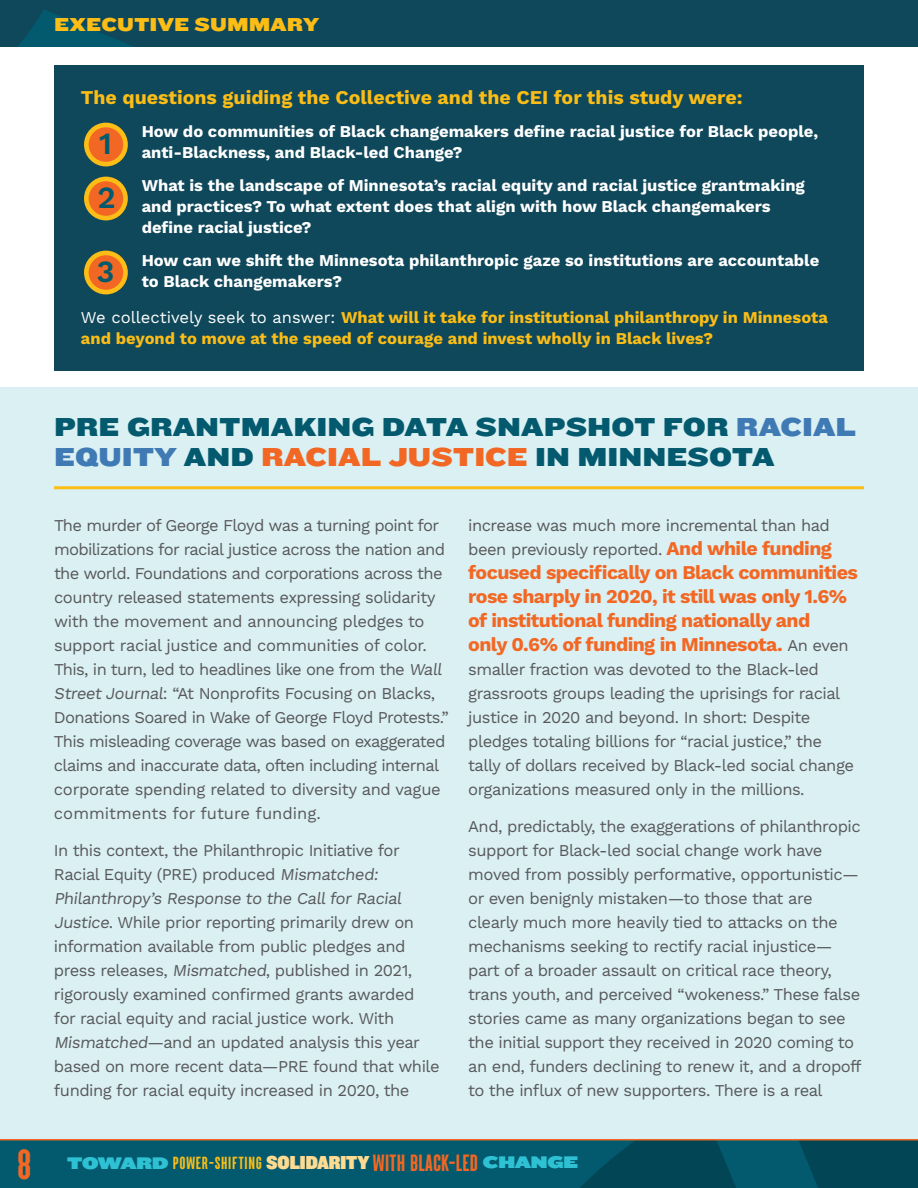
<style>
.page{position:relative;width:918px;height:1188px;background:#fff}
.page>*{position:absolute;margin:0;border:0;box-sizing:border-box;transform-origin:0 0}
.t1{font:900 45px "Parkson";color:#f26723}
.t2{font:600 30.9px/54px "Work Sans";color:#035a6e}
.t3{font:27px/30px "Knockout 73 Full Heviweight";color:#035a6e}
.t4{font:700 19.5px/24px "Work Sans";letter-spacing:-.03em;color:#f26723}
.t5{font:700 19.5px "Work Sans";color:#fbbd16}
.t6{font:19.5px "Knockout 73 Full Heviweight";color:#fbbd16}
.t7{font:900 18.75px "Parkson";letter-spacing:.03em;color:#fbbd16}
.t8{font:16.5px/24px "Work Sans";letter-spacing:-.03em;color:#58585b}
.t9{font:700 16.5px/21px "Work Sans";color:#fff}
.t10{font:700 16.5px/21px "Work Sans";color:#fbbd16}
.s1{font-weight:400;color:#fff}
.s2{color:#407ab4}
.s3{color:#f26723}
.s4{font-weight:700;font-size:19.5px;color:#f26723}
.s5{font-weight:400;font-size:16.5px;color:#58585b}
.s6{font-family:"Knockout 94 Ultmt Sumo";font-weight:400;font-size:17.4px;color:#2ec1d4}
.s7{font-family:"Knockout 91 Ultmt Middlewt";font-weight:400;font-size:19.5px;color:#fedb91}
.s8{font-size:25.2px;color:#f26723}
</style>
<div class="page">
<div style="left:0;top:1140px;width:918px;height:48px;background:#035a6e"></div>
<svg style="left:770px;top:1140px;width:148px;height:48px"></svg>
<svg style="left:491px;top:1140px;width:265px;height:48px"></svg>
<div style="left:0;top:388px;width:918px;height:751px;background:#daf0f3"></div>
<div style="left:0;top:0;width:918px;height:46px;background:#0f485a"></div>
<svg style="left:18px;top:10px;width:113px;height:36px"></svg>
<div style="left:54px;top:65px;width:810px;height:305px;background:#0f485a"></div>
<div style="left:86px;top:125px;width:40px;height:39px;background:#f26723;border-radius:50%"></div>
<div style="left:84px;top:123px;width:44px;height:43px;border:5px solid #fbbd16;border-radius:50%"></div>
<div style="left:86px;top:179px;width:40px;height:39px;background:#f26723;border-radius:50%"></div>
<div style="left:84px;top:177px;width:44px;height:43px;border:5px solid #fbbd16;border-radius:50%"></div>
<div style="left:86px;top:253px;width:40px;height:39px;background:#f26723;border-radius:50%"></div>
<div style="left:84px;top:251px;width:44px;height:43px;border:5px solid #fbbd16;border-radius:50%"></div>
<hr style="left:54px;top:486px;width:810px;height:3px;background:#fbbd16">
<hr style="left:0;top:1139px;width:918px;height:1px;background:#f26723">
<p class="t6" style="left:54px;top:11px;width:267px">EXECUTIVE SUMMARY</p>
<p class="t5" style="left:81px;top:86px;width:663px">The questions guiding the Collective and the CEI for this study were:</p>
<p class="t9" style="left:142px;top:122px;width:678px">How do communities of Black changemakers define racial justice for Black people, anti-Blackness, and Black-led Change?</p>
<p class="t9" style="left:142px;top:176px;width:665px">What is the landscape of Minnesota’s racial equity and racial justice grantmaking and practices? To what extent does that align with how Black changemakers define racial justice?</p>
<p class="t9" style="left:142px;top:250px;width:679px">How can we shift the Minnesota philanthropic gaze so institutions are accountable to Black changemakers?</p>
<p class="t10" style="left:81px;top:308px;width:749px"><span class="s1">We collectively seek to answer:</span> What will it take for institutional philanthropy in Minnesota and beyond to move at the speed of courage and invest wholly in Black lives?</p>
<h2 class="t2" style="left:98px;top:118px;width:20px">1<br>2</h2>
<h2 class="t2" style="left:96px;top:246px;width:20px">3</h2>
<h3 class="t3" style="left:54px;top:411px;width:804px">PRE GRANTMAKING DATA SNAPSHOT FOR <span class="s2">RACIAL<br>EQUITY</span> AND <span class="s3">RACIAL JUSTICE</span> IN MINNESOTA</h3>
<p class="t8" style="left:54px;top:514px;width:396px">The murder of George Floyd was a turning point for mobilizations for racial justice across the nation and the world. Foundations and corporations across the country released statements expressing solidarity with the movement and announcing pledges to support racial justice and communities of color.<br>This, in turn, led to headlines like one from the Wall Street Journal: “At Nonprofits Focusing on Blacks, Donations Soared in Wake of George Floyd Protests.” This misleading coverage was based on exaggerated claims and inaccurate data, often including internal corporate spending related to diversity and vague commitments for future funding.</p>
<p class="t8" style="left:54px;top:839px;width:387px">In this context, the Philanthropic Initiative for Racial Equity (PRE) produced Mismatched:<br>Philanthropy’s Response to the Call for Racial Justice. While prior reporting primarily drew on information available from public pledges and press releases, Mismatched, published in 2021, rigorously examined confirmed grants awarded for racial equity and racial justice work. With Mismatched—and an updated analysis this year based on more recent data—PRE found that while funding for racial equity increased in 2020, the</p>
<p class="t8" style="left:468px;top:514px;width:365px">increase was much more incremental than had been previously reported. <span class="s4">And while funding</span></p>
<p class="t4" style="left:468px;top:561px;width:391px">focused specifically on Black communities rose sharply in 2020, it still was only 1.6% of institutional funding nationally and<br>only 0.6% of funding in Minnesota. <span class="s5">An even</span></p>
<p class="t8" style="left:468px;top:658px;width:387px">smaller fraction was devoted to the Black-led grassroots groups leading the uprisings for racial justice in 2020 and beyond. In short: Despite pledges totaling billions for “racial justice,” the tally of dollars received by Black-led social change organizations measured only in the millions.</p>
<p class="t8" style="left:468px;top:815px;width:395px">And, predictably, the exaggerations of philanthropic support for Black-led social change work have moved from possibly performative, opportunistic— or even benignly mistaken—to those that are clearly much more heavily tied to attacks on the mechanisms seeking to rectify racial injustice— part of a broader assault on critical race theory, trans youth, and perceived “wokeness.” These false stories came as many organizations began to see the initial support they received in 2020 coming to an end, funders declining to renew it, and a dropoff to the influx of new supporters. There is a real</p>
<h1 class="t1" style="left:17px;top:1141px;width:16px">8</h1>
<p class="t7" style="left:67px;top:1153px;width:512px"><span class="s6">TOWARD</span> POWER-SHIFTING <span class="s7">SOLIDARITY</span> <span class="s8">WITH BLACK-LED</span> <span class="s6">CHANGE</span></p>
</div>
